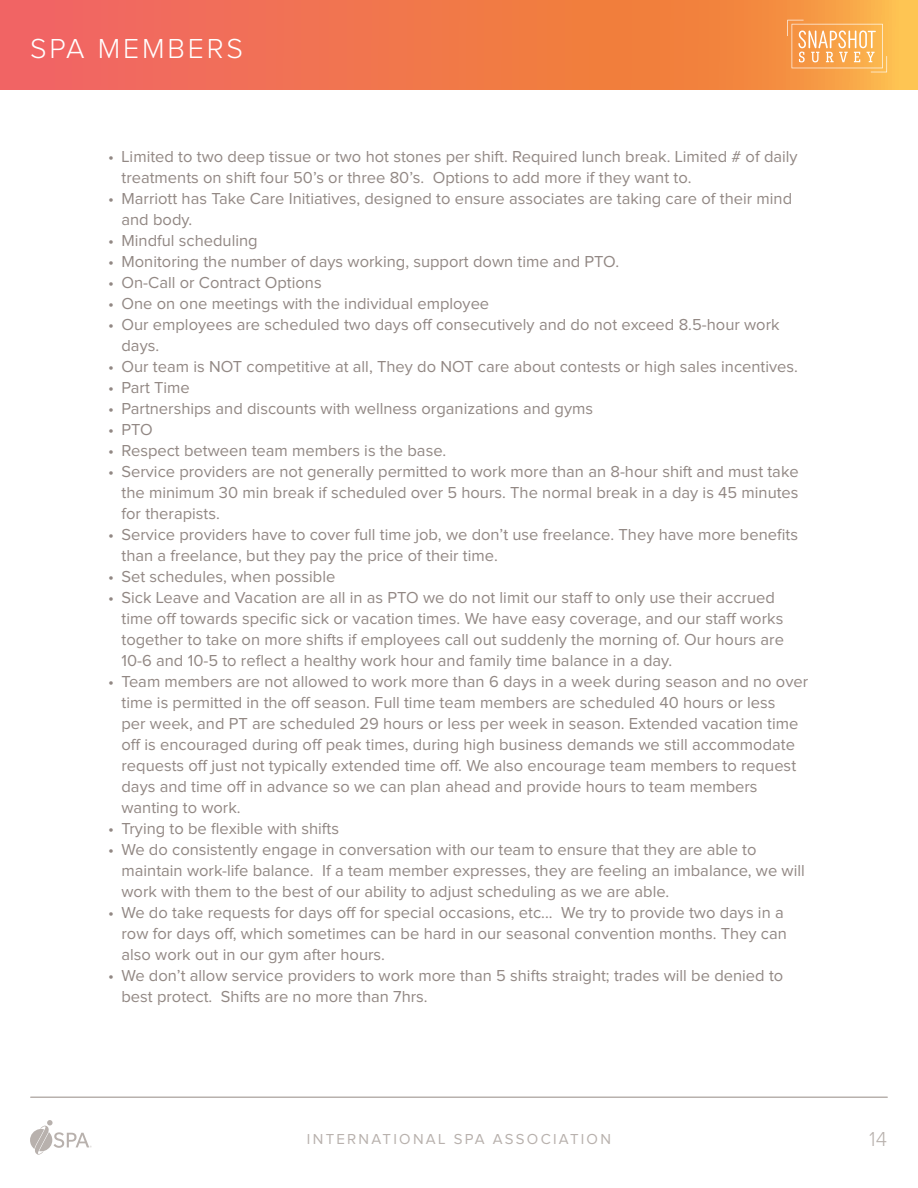
<style>
.page{position:relative;width:918px;height:1188px;background:#fff}
.page>*{position:absolute;margin:0;border:0;box-sizing:border-box;transform-origin:0 0}
.t1{font:300 28.5px "Proxima Nova";letter-spacing:.1em;color:#fff}
.t2{font:300 21px "Proxima Nova";color:#b8b1ad}
.t3{font:16.5px/21px "Proxima Nova";color:#928884}
.t4{font:15px "Proxima Nova";letter-spacing:.15em;color:#b8b1ad}
</style>
<div class="page">
<svg style="left:30px;top:1120px;width:62px;height:35px"></svg>
<svg style="left:0;top:0;width:918px;height:90px;background:#f27a4d"></svg>
<svg style="left:787px;top:20px;width:100px;height:52px;background:#f8b265"></svg>
<hr style="left:31px;top:1096px;width:856px;height:2px;background:#b8b1ad">
<h1 class="t1" style="left:30px;top:35px;width:215px">SPA MEMBERS</h1>
<p class="t3" style="left:122px;top:146px;width:678px;text-indent:-14px">• Limited to two deep tissue or two hot stones per shift. Required lunch break. Limited # of daily treatments on shift four 50’s or three 80’s. Options to add more if they want to.</p>
<p class="t3" style="left:122px;top:188px;width:672px;text-indent:-14px">• Marriott has Take Care Initiatives, designed to ensure associates are taking care of their mind and body.</p>
<p class="t3" style="left:108px;top:230px;width:151px">• Mindful scheduling</p>
<p class="t3" style="left:108px;top:251px;width:513px">• Monitoring the number of days working, support down time and PTO.</p>
<p class="t3" style="left:108px;top:272px;width:215px">• On-Call or Contract Options</p>
<p class="t3" style="left:108px;top:293px;width:383px">• One on one meetings with the individual employee</p>
<p class="t3" style="left:122px;top:314px;width:660px;text-indent:-14px">• Our employees are scheduled two days off consecutively and do not exceed 8.5-hour work days.</p>
<p class="t3" style="left:108px;top:356px;width:692px">• Our team is NOT competitive at all, They do NOT care about contests or high sales incentives.</p>
<p class="t3" style="left:108px;top:377px;width:83px">• Part Time</p>
<p class="t3" style="left:108px;top:398px;width:487px">• Partnerships and discounts with wellness organizations and gyms</p>
<p class="t3" style="left:108px;top:419px;width:46px">• PTO</p>
<p class="t3" style="left:108px;top:440px;width:340px">• Respect between team members is the base.</p>
<p class="t3" style="left:122px;top:461px;width:679px;text-align:justify;text-indent:-14px">• Service providers are not generally permitted to work more than an 8-hour shift and must take the minimum 30 min break if scheduled over 5 hours. The normal break in a day is 45 minutes for therapists.</p>
<p class="t3" style="left:122px;top:524px;width:678px;text-indent:-14px">• Service providers have to cover full time job, we don’t use freelance. They have more benefits than a freelance, but they pay the price of their time.</p>
<p class="t3" style="left:108px;top:566px;width:229px">• Set schedules, when possible</p>
<p class="t3" style="left:122px;top:587px;width:664px;text-indent:-14px">• Sick Leave and Vacation are all in as PTO we do not limit our staff to only use their accrued time off towards specific sick or vacation times. We have easy coverage, and our staff works together to take on more shifts if employees call out suddenly the morning of. Our hours are 10-6 and 10-5 to reflect a healthy work hour and family time balance in a day.</p>
<p class="t3" style="left:122px;top:671px;width:688px;text-indent:-14px">• Team members are not allowed to work more than 6 days in a week during season and no over time is permitted in the off season. Full time team members are scheduled 40 hours or less<br>per week, and PT are scheduled 29 hours or less per week in season. Extended vacation time off is encouraged during off peak times, during high business demands we still accommodate requests off just not typically extended time off. We also encourage team members to request days and time off in advance so we can plan ahead and provide hours to team members wanting to work.</p>
<p class="t3" style="left:108px;top:818px;width:233px">• Trying to be flexible with shifts</p>
<p class="t3" style="left:122px;top:839px;width:685px;text-indent:-14px">• We do consistently engage in conversation with our team to ensure that they are able to maintain work-life balance. If a team member expresses, they are feeling an imbalance, we will work with them to the best of our ability to adjust scheduling as we are able.</p>
<p class="t3" style="left:122px;top:902px;width:667px;text-indent:-14px">• We do take requests for days off for special occasions, etc... We try to provide two days in a row for days off, which sometimes can be hard in our seasonal convention months. They can also work out in our gym after hours.</p>
<p class="t3" style="left:122px;top:965px;width:663px;text-indent:-14px">• We don’t allow service providers to work more than 5 shifts straight; trades will be denied to best protect. Shifts are no more than 7hrs.</p>
<p class="t4" style="left:307px;top:1132px;width:306px">INTERNATIONAL SPA ASSOCIATION</p>
<p class="t2" style="left:869px;top:1129px;width:19px">14</p>
</div>
